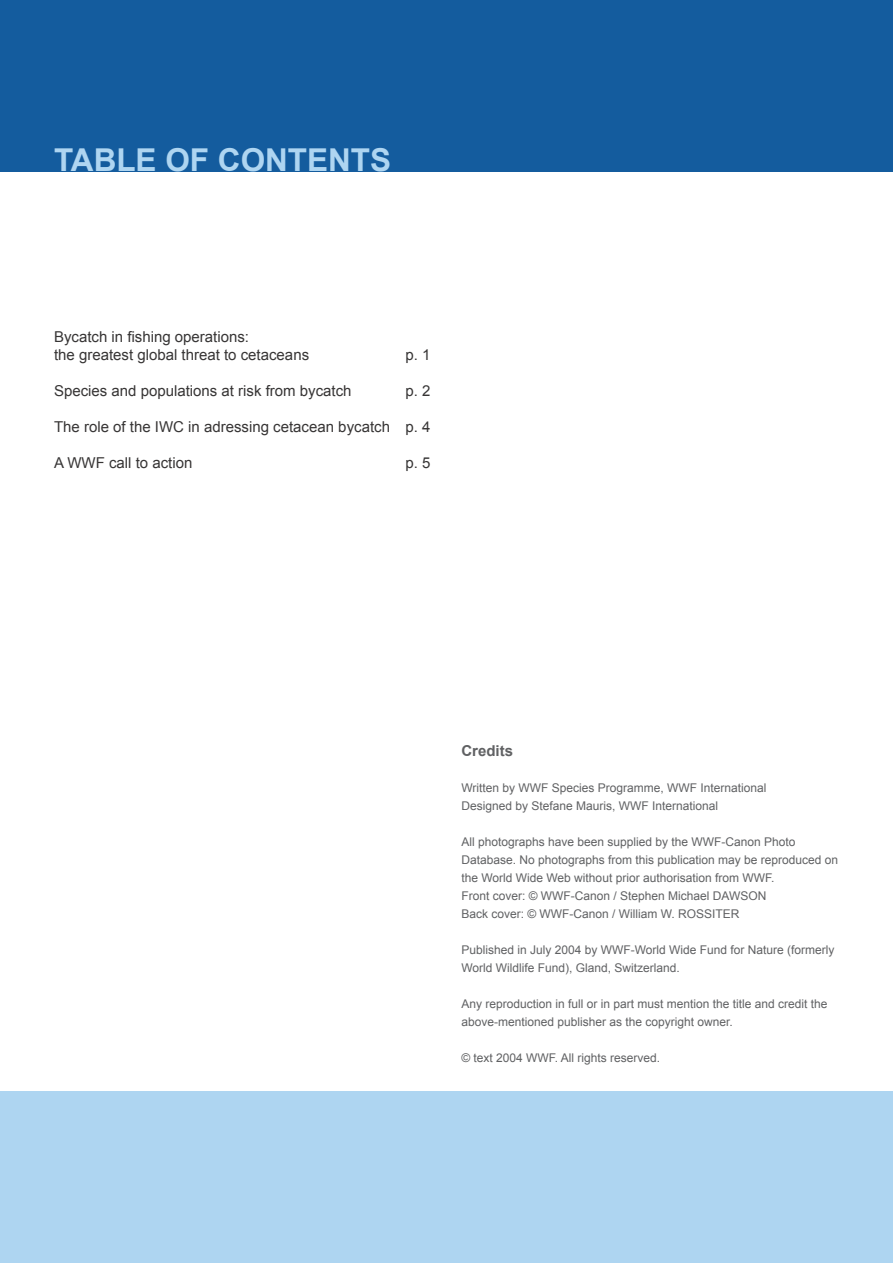
<style>
.page{position:relative;width:893px;height:1263px;background:#fff}
.page>*{position:absolute;margin:0;border:0;box-sizing:border-box;transform-origin:0 0}
.t1{font:700 31.5px "Arial";color:#aed5f1}
.t2{font:15px/18px "Arial";color:#373535}
.t3{font:700 15px "Arial";color:#606163}
.t4{font:12px/18px "Arial";color:#606163}
</style>
<div class="page">
<div style="left:0;top:0;width:893px;height:171px;background:#145c9e"></div>
<div style="left:0;top:1091px;width:893px;height:172px;background:#aed5f1"></div>
<h1 class="t1" style="left:54px;top:139px;width:339px">TABLE OF CONTENTS</h1>
<p class="t2" style="left:54px;top:328px;width:257px">Bycatch in fishing operations:<br>the greatest global threat to cetaceans</p>
<p class="t2" style="left:405px;top:346px;width:27px">p. 1</p>
<p class="t2" style="left:54px;top:382px;width:299px">Species and populations at risk from bycatch</p>
<p class="t2" style="left:405px;top:382px;width:27px">p. 2</p>
<p class="t2" style="left:54px;top:418px;width:378px">The role of the IWC in adressing cetacean bycatch p. 4</p>
<p class="t2" style="left:54px;top:454px;width:140px">A WWF call to action</p>
<p class="t2" style="left:405px;top:454px;width:27px">p. 5</p>
<p class="t3" style="left:461px;top:741px;width:53px">Credits</p>
<p class="t4" style="left:461px;top:779px;width:307px">Written by WWF Species Programme, WWF International<br>Designed by Stefane Mauris, WWF International</p>
<p class="t4" style="left:461px;top:833px;width:378px">All photographs have been supplied by the WWF-Canon Photo Database. No photographs from this publication may be reproduced on the World Wide Web without prior authorisation from WWF.<br>Front cover: © WWF-Canon / Stephen Michael DAWSON<br>Back cover: © WWF-Canon / William W. ROSSITER</p>
<p class="t4" style="left:461px;top:941px;width:375px">Published in July 2004 by WWF-World Wide Fund for Nature (formerly<br>World Wildlife Fund), Gland, Switzerland.</p>
<p class="t4" style="left:461px;top:995px;width:368px">Any reproduction in full or in part must mention the title and credit the above-mentioned publisher as the copyright owner.</p>
<p class="t4" style="left:461px;top:1049px;width:200px">© text 2004 WWF. All rights reserved.</p>
</div>
